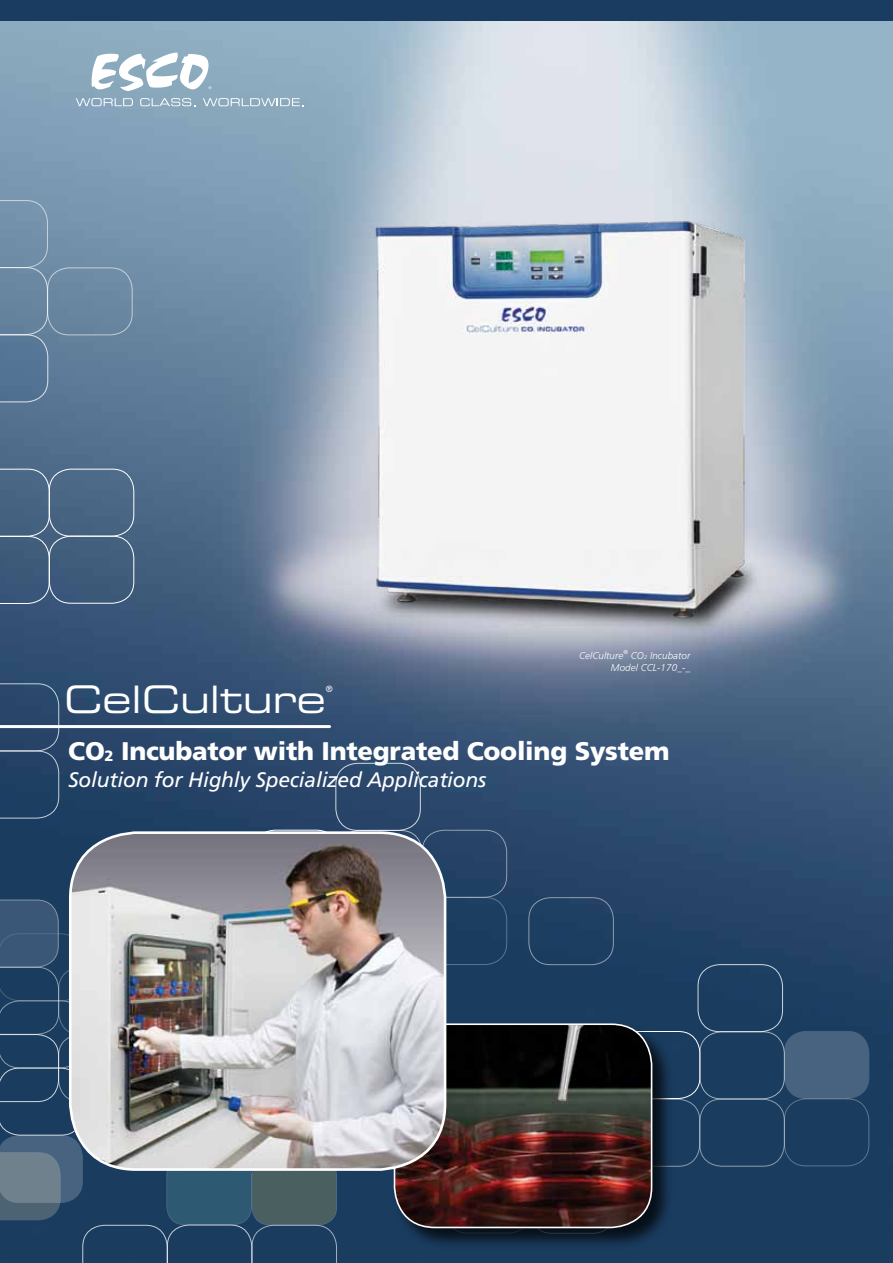
<style>
.page{position:relative;width:893px;height:1263px;background:#fff}
.page>*{position:absolute;margin:0;border:0;box-sizing:border-box;transform-origin:0 0}
.t1{font:37.8px "Eurostile LT Std Ex 2";color:#fff}
.t2{font:900 25.5px "Frutiger LT Std";letter-spacing:-.01em;color:#fff}
.t3{font:italic 21px "Frutiger LT Std";letter-spacing:-.01em;color:#fff}
.t4{font:italic 300 9.75px/11.6px "Frutiger LT Std";letter-spacing:.01em;color:#fff;text-align:right}
.t5{font:8.7px "Eurostile LT Std Ex 2";color:#fff}
.t6{font:300 5.7px "Frutiger LT Std";color:#fff}
.s1{font-size:5.7px}
.s2{font-size:14.85px}
</style>
<div class="page">
<img style="left:0;top:21px;width:893px;height:1242px">
<div style="left:0;top:0;width:893px;height:21px;background:#1a3c60"></div>
<div style="left:699px;top:1099px;width:86px;height:67px;border:1px solid #fff;border-radius:22px"></div>
<div style="left:699px;top:1031px;width:86px;height:68px;border:1px solid #fff;border-radius:22px"></div>
<div style="left:528px;top:897px;width:86px;height:68px;border:1px solid #fff;border-radius:22px"></div>
<div style="left:698px;top:964px;width:85px;height:68px;border:1px solid #fff;border-radius:22px"></div>
<div style="left:784px;top:1098px;width:85px;height:68px;border:1px solid #fff;border-radius:22px"></div>
<svg style="left:76px;top:98px;width:57px;height:8px"></svg>
<svg style="left:140px;top:98px;width:56px;height:8px"></svg>
<svg style="left:203px;top:98px;width:101px;height:8px"></svg>
<svg style="left:92px;top:53px;width:119px;height:38px"></svg>
<img style="left:361px;top:179px;width:453px;height:474px">
<div style="left:393px;top:1022px;width:281px;height:228px;background:#000;opacity:.75"></div>
<img style="left:394px;top:1024px;width:258px;height:203px">
<div style="left:394px;top:1023px;width:258px;height:205px;border:2px solid #fff;border-radius:41px"></div>
<div style="left:49px;top:536px;width:85px;height:68px;border:1px solid #fff;border-radius:22px"></div>
<div style="left:49px;top:469px;width:85px;height:67px;border:1px solid #fff;border-radius:22px"></div>
<svg style="left:0;top:469px;width:50px;height:135px;background:#496583"></svg>
<svg style="left:0;top:200px;width:48px;height:202px;background:#6785a1"></svg>
<div style="left:47px;top:267px;width:86px;height:68px;border:1px solid #fff;border-radius:22px"></div>
<div style="left:335px;top:763px;width:86px;height:68px;border:1px solid #fff;border-radius:22px"></div>
<div style="left:422px;top:897px;width:85px;height:68px;border:1px solid #fff;border-radius:22px"></div>
<div style="left:422px;top:830px;width:85px;height:68px;border:1px solid #fff;border-radius:22px"></div>
<svg style="left:0;top:683px;width:59px;height:135px;background:#29476a"></svg>
<svg style="left:0;top:900px;width:337px;height:363px;background:#2d4c69"></svg>
<img style="left:70px;top:833px;width:375px;height:336px">
<div style="left:69px;top:831px;width:377px;height:340px;border:3px solid #fff;border-radius:66px"></div>
<div style="left:784px;top:1031px;width:85px;height:67px;background:#47637f;border-radius:22px"></div>
<div style="left:784px;top:1031px;width:85px;height:68px;border:1px solid #fff;border-radius:22px"></div>
<hr style="left:0;top:725px;width:330px;height:3px;background:#fff">
<h1 class="t1" style="left:64px;top:674px;width:263px">CelCulture</h1>
<p class="t5" style="left:326px;top:682px;width:8px">®</p>
<p class="t4" style="left:579px;top:650px;width:46px">CelCulture</p>
<p class="t6" style="left:623px;top:649px;width:6px">®</p>
<p class="t4" style="left:611px;top:650px;width:81px">CO<span class="s1">2</span> Incubator<br>Model CCL-170_-_</p>
<p class="t2" style="left:68px;top:735px;width:603px">CO<span class="s2">2</span> Incubator with Integrated Cooling System</p>
<p class="t3" style="left:68px;top:767px;width:420px">Solution for Highly Specialized Applications</p>
</div>
